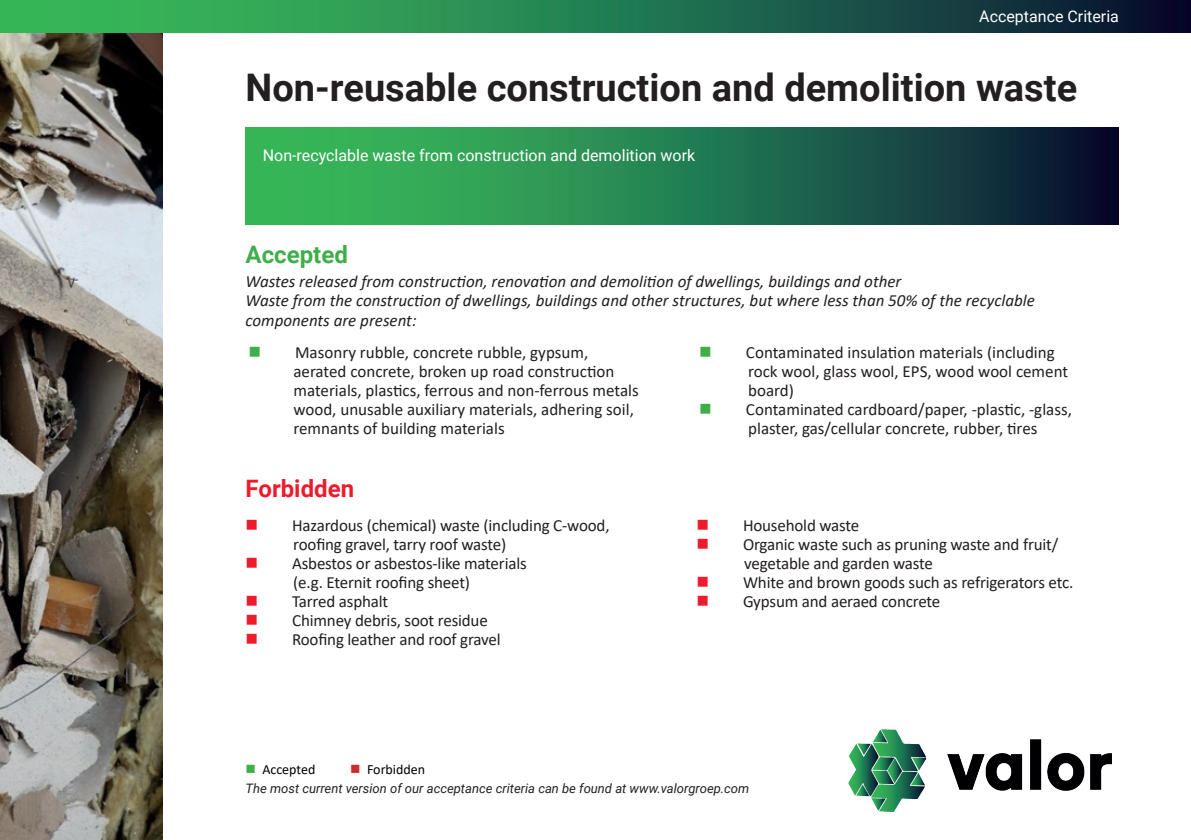
<style>
.page{position:relative;width:1191px;height:840px;background:#fff}
.page>*{position:absolute;margin:0;border:0;box-sizing:border-box;transform-origin:0 0}
.t1{font:700 38px "Roboto";color:#231f20}
.t2{font:700 24px "Roboto";color:#ee1b2c}
.t3{font:700 24px "Roboto";color:#40ae49}
.t4{font:17px/19px "Calibri";letter-spacing:-.01em;color:#231f20}
.t5{font:italic 17px/19.4px "Calibri";color:#231f20}
.t6{font:16px "Roboto";color:#fff}
.t7{font:14px "Calibri";color:#000001}
.t8{font:italic 13px "Roboto";color:#231f20}
.s1{color:#40ae49}
.s2{color:#ee1b2c}
.s3{color:#cc2c2d}
</style>
<div class="page">
<svg style="left:0;top:0;width:1191px;height:33px;background:#23744c"></svg>
<img style="left:848px;top:729px;width:264px;height:82px">
<svg style="left:245px;top:127px;width:874px;height:97px;background:#23744c"></svg>
<img style="left:0;top:33px;width:162px;height:806px">
<p class="t6" style="left:979px;top:5px;width:141px">Acceptance Criteria</p>
<h1 class="t1" style="left:245px;top:60px;width:833px">Non-reusable construction and demolition waste</h1>
<p class="t6" style="left:263px;top:144px;width:434px">Non-recyclable waste from construction and demolition work</p>
<h2 class="t3" style="left:245px;top:238px;width:104px">Accepted</h2>
<p class="t5" style="left:245px;top:270px;width:790px">Wastes released from construction, renovation and demolition of dwellings, buildings and other<br>Waste from the construction of dwellings, buildings and other structures, but where less than 50% of the recyclable components are present:</p>
<p class="t4" style="left:293px;top:342px;width:347px;text-indent:-45px"><span class="s1">■</span> Masonry rubble, concrete rubble, gypsum, aerated concrete, broken up road construction materials, plastics, ferrous and non-ferrous metals wood, unusable auxiliary materials, adhering soil, remnants of building materials</p>
<p class="t4" style="left:748px;top:342px;width:321px;text-indent:-49px"><span class="s1">■</span> Contaminated insulation materials (including rock wool, glass wool, EPS, wood wool cement board)</p>
<p class="t4" style="left:748px;top:399px;width:325px;text-indent:-49px"><span class="s1">■</span> Contaminated cardboard/paper, -plastic, -glass, plaster, gas/cellular concrete, rubber, tires</p>
<h2 class="t2" style="left:245px;top:471px;width:110px">Forbidden</h2>
<p class="t4" style="left:293px;top:514px;width:318px;text-indent:-48px"><span class="s2">■</span> Hazardous (chemical) waste (including C-wood, roofing gravel, tarry roof waste)</p>
<p class="t4" style="left:245px;top:552px;width:283px;text-align:center"><span class="s2">■</span> Asbestos or asbestos-like materials (e.g. Eternit roofing sheet)</p>
<p class="t4" style="left:245px;top:590px;width:144px"><span class="s2">■</span> Tarred asphalt</p>
<p class="t4" style="left:245px;top:609px;width:244px"><span class="s2">■</span> Chimney debris, soot residue</p>
<p class="t4" style="left:245px;top:628px;width:257px"><span class="s2">■</span> Roofing leather and roof gravel</p>
<p class="t7" style="left:245px;top:759px;width:71px"><span class="s1">■</span> Accepted</p>
<p class="t7" style="left:350px;top:759px;width:76px"><span class="s3">■</span> Forbidden</p>
<p class="t4" style="left:696px;top:514px;width:164px"><span class="s2">■</span> Household waste</p>
<p class="t4" style="left:744px;top:533px;width:316px;text-indent:-48px"><span class="s2">■</span> Organic waste such as pruning waste and fruit/ vegetable and garden waste</p>
<p class="t4" style="left:696px;top:571px;width:378px"><span class="s2">■</span> White and brown goods such as refrigerators etc.</p>
<p class="t4" style="left:696px;top:590px;width:245px"><span class="s2">■</span> Gypsum and aeraed concrete</p>
<p class="t8" style="left:245px;top:778px;width:505px">The most current version of our acceptance criteria can be found at www.valorgroep.com</p>
</div>
